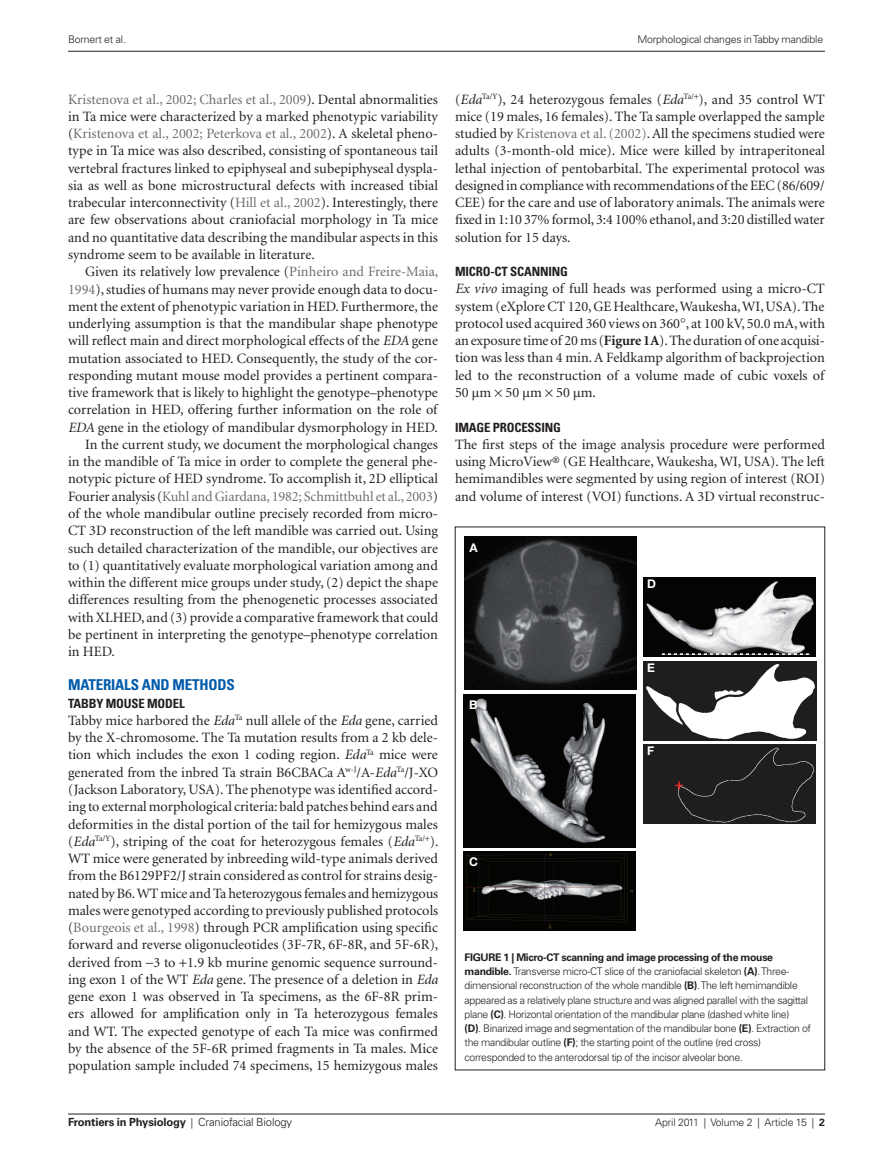
<style>
.page{position:relative;width:893px;height:1170px;background:#fff}
.page>*{position:absolute;margin:0;border:0;box-sizing:border-box;transform-origin:0 0}
.t1{font:700 condensed 15px "Univers";letter-spacing:-.01em;color:#015aaa}
.t2{font:14.25px/17.2px "Minion";color:#231f20;text-align:justify}
.t3{font:14.25px "Minion";letter-spacing:-.01em;color:#6c6d70}
.t4{font:700 condensed 12.75px "Univers";letter-spacing:-.01em;color:#231f20}
.t5{font:700 12px "Helvetica Neue";color:#fff}
.t6{font:700 11.25px "Univers";letter-spacing:-.015em;color:#231f20}
.t7{font:300 10.5px/14.2px "Univers";letter-spacing:-.03em;color:#231f20}
.s1{color:#6c6d70}
.s2{font-style:italic}
.s3{color:#231f20}
.s4{font-weight:700}
.s5{font-weight:300;font-size:10.5px}
.s6{font-weight:300}
</style>
<div class="page">
<img style="left:463px;top:851px;width:173px;height:79px">
<img style="left:465px;top:536px;width:172px;height:153px">
<img style="left:464px;top:694px;width:172px;height:153px">
<img style="left:643px;top:577px;width:173px;height:79px">
<svg style="left:662px;top:653px;width:148px;height:2px"></svg>
<div style="left:643px;top:744px;width:172px;height:79px;background:#201d1e"></div>
<svg style="left:675px;top:781px;width:8px;height:8px"></svg>
<img style="left:644px;top:661px;width:172px;height:79px">
<hr style="left:68px;top:51px;width:757px;height:1px;background:#231f20">
<hr style="left:68px;top:1113px;width:757px;height:1px;background:#231f20">
<p class="t7" style="left:68px;top:32px;width:59px">Bornert et al.</p>
<p class="t7" style="left:637px;top:32px;width:187px">Morphological changes in Tabby mandible</p>
<p class="t2" style="left:68px;top:91px;width:371px"><span class="s1">Kristenova et al., 2002; Charles et al., 2009</span>). Dental abnormalities in Ta mice were characterized by a marked phenotypic variability (<span class="s1">Kristenova et al., 2002; Peterkova et al., 2002</span>). A skeletal pheno&shy;type in Ta mice was also described, consisting of spontaneous tail vertebral fractures linked to epiphyseal and subepiphyseal dyspla&shy;sia as well as bone microstructural defects with increased tibial trabecular interconnectivity (<span class="s1">Hill et al., 2002</span>). Interestingly, there are few observations about craniofacial morphology in Ta mice and no quantitative data describing the mandibular aspects in this syndrome seem to be available in literature.</p>
<p class="t2" style="left:85px;top:263px;width:355px">Given its relatively low prevalence (<span class="s1">Pinheiro and Freire-Maia,</span></p>
<p class="t2" style="left:68px;top:281px;width:371px"><span class="s1">1994</span>), studies of humans may never provide enough data to docu-</p>
<p class="t2" style="left:68px;top:298px;width:371px">ment the extent of phenotypic variation in HED. Furthermore, the</p>
<p class="t2" style="left:68px;top:315px;width:371px">underlying assumption is that the mandibular shape phenotype</p>
<p class="t2" style="left:68px;top:332px;width:371px">will reflect main and direct morphological effects of the <span class="s2">EDA</span> gene</p>
<p class="t2" style="left:68px;top:350px;width:371px">mutation associated to HED. Consequently, the study of the cor-</p>
<p class="t2" style="left:68px;top:367px;width:371px">responding mutant mouse model provides a pertinent compara-</p>
<p class="t2" style="left:68px;top:384px;width:371px">tive framework that is likely to highlight the genotype–phenotype</p>
<p class="t2" style="left:68px;top:401px;width:371px">correlation in HED, offering further information on the role of</p>
<p class="t2" style="left:68px;top:419px;width:371px"><span class="s2">EDA</span> gene in the etiology of mandibular dysmorphology in HED.</p>
<p class="t2" style="left:85px;top:436px;width:354px">In the current study, we document the morphological changes</p>
<p class="t2" style="left:68px;top:453px;width:371px">in the mandible of Ta mice in order to complete the general phe-</p>
<p class="t2" style="left:68px;top:470px;width:371px">notypic picture of HED syndrome. To accomplish it, 2D elliptical</p>
<p class="t3" style="left:68px;top:489px;width:371px"><span class="s3">Fourier analysis (</span>Kuhl and Giardana, 1982; Schmittbuhl et al., 2003<span class="s3">)</span></p>
<p class="t2" style="left:68px;top:505px;width:371px">of the whole mandibular outline precisely recorded from micro-</p>
<p class="t2" style="left:68px;top:522px;width:371px">CT 3D reconstruction of the left mandible was carried out. Using</p>
<p class="t2" style="left:68px;top:540px;width:371px">such detailed characterization of the mandible, our objectives are</p>
<p class="t2" style="left:68px;top:557px;width:371px">to (1) quantitatively evaluate morphological variation among and</p>
<p class="t2" style="left:68px;top:574px;width:371px">within the different mice groups under study, (2) depict the shape</p>
<p class="t2" style="left:68px;top:591px;width:371px">differences resulting from the phenogenetic processes associated</p>
<p class="t2" style="left:68px;top:609px;width:372px">with XLHED, and (3) provide a comparative framework that could</p>
<p class="t2" style="left:68px;top:626px;width:371px">be pertinent in interpreting the genotype–phenotype correlation</p>
<p class="t2" style="left:68px;top:643px;width:48px">in HED.</p>
<p class="t1" style="left:68px;top:675px;width:168px">MATERIALS AND METHODS</p>
<p class="t4" style="left:68px;top:695px;width:118px">TABBY MOUSE MODEL</p>
<p class="t2" style="left:68px;top:712px;width:372px">Tabby mice harbored the <span class="s2">Eda</span><sup>Ta</sup> null allele of the <span class="s2">Eda</span> gene, carried by the X-chromosome. The Ta mutation results from a 2 kb dele&shy;tion which includes the exon 1 coding region. <span class="s2">Eda</span><sup>Ta</sup> mice were generated from the inbred Ta strain B6CBACa A<sup>w-J</sup>/A-<span class="s2">Eda</span><sup>Ta</sup>/J-XO (Jackson Laboratory, USA). The phenotype was identified accord&shy;ing to external morphological criteria: bald patches behind ears and deformities in the distal portion of the tail for hemizygous males (<span class="s2">Eda</span><sup>Ta/Y</sup>), striping of the coat for heterozygous females (<span class="s2">Eda</span><sup>Ta/</sup> ).<br>WT mice were generated by inbreeding wild-type animals derived from the B6129PF2/J strain considered as control for strains desig&shy;nated by B6. WT mice and Ta heterozygous females and hemizygous males were genotyped according to previously published protocols (<span class="s1">Bourgeois et al., 1998</span>) through PCR amplification using specific forward and reverse oligonucleotides (3F-7R, 6F-8R, and 5F-6R), derived from −3 to 1.9 kb murine genomic sequence surround&shy;ing exon 1 of the WT <span class="s2">Eda</span> gene. The presence of a deletion in <span class="s2">Eda </span>gene exon 1 was observed in Ta specimens, as the 6F-8R prim&shy;ers allowed for amplification only in Ta heterozygous females and WT. The expected genotype of each Ta mice was confirmed by the absence of the 5F-6R primed fragments in Ta males. Mice population sample included 74 specimens, 15 hemizygous males</p>
<p class="t2" style="left:455px;top:91px;width:371px">(<span class="s2">Eda</span><sup>Ta/Y</sup>), 24 heterozygous females (<span class="s2">Eda</span><sup>Ta/</sup> ), and 35 control WT mice (19 males, 16 females). The Ta sample overlapped the sample studied by <span class="s1">Kristenova et al. (2002)</span>. All the specimens studied were adults (3-month-old mice). Mice were killed by intraperitoneal lethal injection of pentobarbital. The experimental protocol was designed in compliance with recommendations of the EEC (86/609/ CEE) for the care and use of laboratory animals. The animals were fixed in 1:10 37% formol, 3:4 100% ethanol, and 3:20 distilled water solution for 15 days.</p>
<p class="t4" style="left:455px;top:264px;width:114px">MICRO-CT SCANNING</p>
<p class="t2" style="left:455px;top:281px;width:371px"><span class="s2">Ex vivo</span> imaging of full heads was performed using a micro-CT system (eXplore CT 120, GE Healthcare, Waukesha, WI, USA). The protocol used acquired 360 views on 360 , at 100 kV, 50.0 mA, with an exposure time of 20 ms (<span class="s4">Figure 1A</span>). The duration of one acquisi&shy;tion was less than 4 min. A Feldkamp algorithm of backprojection led to the reconstruction of a volume made of cubic voxels of 50 μm 50 μm 50 μm.</p>
<p class="t4" style="left:455px;top:419px;width:108px">IMAGE PROCESSING</p>
<p class="t2" style="left:455px;top:436px;width:371px">The first steps of the image analysis procedure were performed using MicroView® (GE Healthcare, Waukesha, WI, USA). The left hemimandibles were segmented by using region of interest (ROI) and volume of interest (VOI) functions. A 3D virtual reconstruc-</p>
<p class="t5" style="left:469px;top:540px;width:10px">A</p>
<p class="t5" style="left:469px;top:697px;width:10px">B</p>
<p class="t5" style="left:469px;top:854px;width:10px">C</p>
<p class="t5" style="left:647px;top:576px;width:10px">D</p>
<p class="t5" style="left:647px;top:660px;width:9px">E</p>
<p class="t5" style="left:647px;top:743px;width:9px">F</p>
<p class="t7" style="left:465px;top:949px;width:348px"><span class="s4">Figure 1 | Micro-CT scanning and image processing of the mouse mandible.</span> Transverse micro-CT slice of the craniofacial skeleton <span class="s4">(A)</span>. Three&shy;dimensional reconstruction of the whole mandible <span class="s4">(B)</span>. The left hemimandible appeared as a relatively plane structure and was aligned parallel with the sagittal plane <span class="s4">(C)</span>. Horizontal orientation of the mandibular plane (dashed white line)<br><span class="s4">(D)</span>. Binarized image and segmentation of the mandibular bone <span class="s4">(E)</span>. Extraction of the mandibular outline <span class="s4">(F)</span>; the starting point of the outline (red cross) corresponded to the anterodorsal tip of the incisor alveolar bone.</p>
<p class="t6" style="left:68px;top:1115px;width:226px">Frontiers in Physiology <span class="s5">|</span> <span class="s6">Craniofacial Biology</span></p>
<p class="t7" style="left:655px;top:1115px;width:171px">April 2011 | Volume 2 | Article 15 | <span class="s4">2</span></p>
</div>
